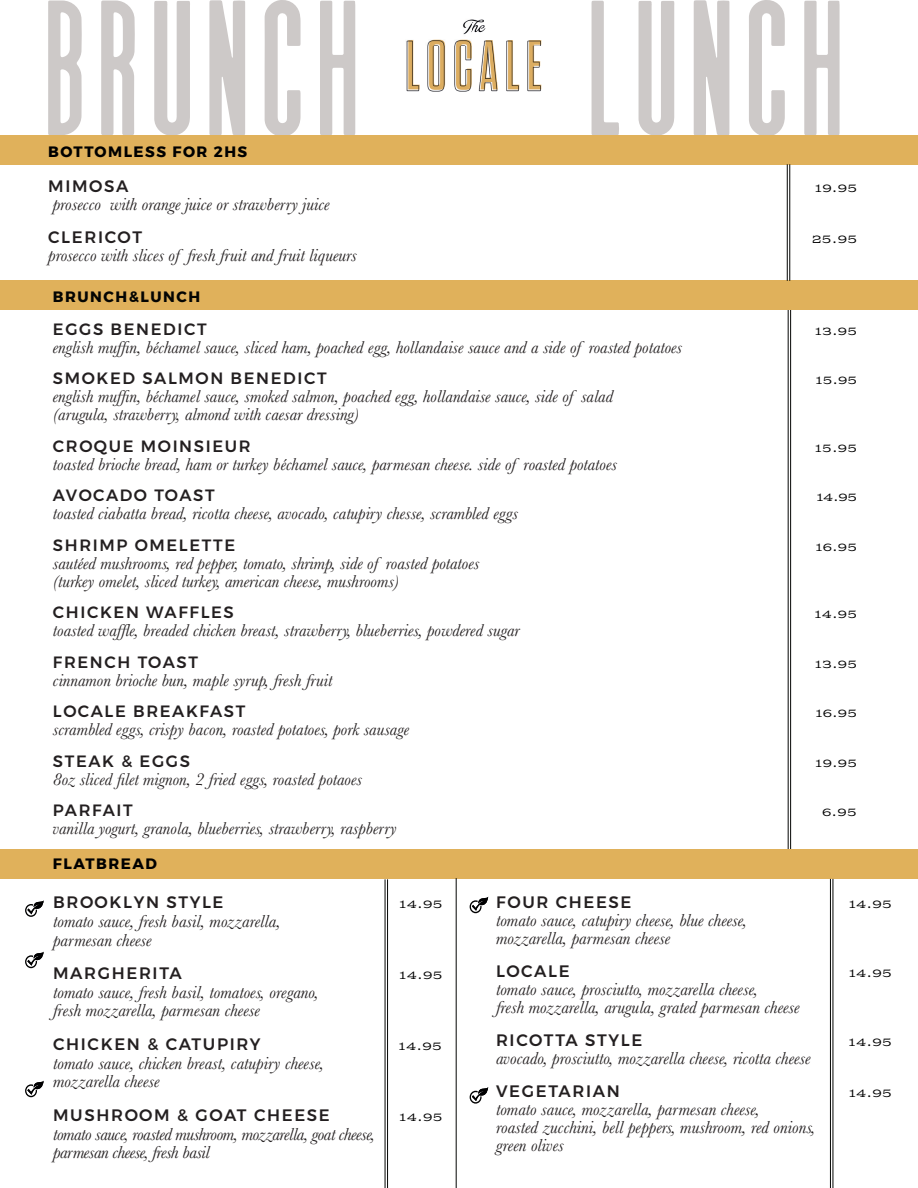
<style>
.page{position:relative;width:918px;height:1188px;background:#fff}
.page>*{position:absolute;margin:0;border:0;box-sizing:border-box;transform-origin:0 0}
.t1{font:195px "Wheat";letter-spacing:.025em;color:#cdc9c8}
.t2{font:italic 18px/18px "Baskerville";color:#231f20}
.t3{font:italic 18px/18.6px "Baskerville";letter-spacing:-.025em;color:#231f20}
.t4{font:italic 17.85px/18px "Baskerville";color:#231f20}
.t5{font:500 16.5px "Montserrat";letter-spacing:.1em;color:#231f20}
.t6{font:500 16.35px "Montserrat";letter-spacing:.1em;color:#231f20}
.t7{font:700 15px "Montserrat";letter-spacing:.1em;color:#000}
.t8{font:700 15px "Montserrat";letter-spacing:.1em;color:#040503}
.t9{font:10.5px "Columbia Titling Standard";letter-spacing:.09em;color:#000}
.t10{font:10.35px "Columbia Titling Standard";letter-spacing:.09em;color:#000}
</style>
<div class="page">
<hr style="left:790px;top:289px;width:1px;height:580px;background:#040503">
<hr style="left:788px;top:289px;width:1px;height:580px;background:#040503">
<div style="left:0;top:281px;width:918px;height:29px;background:#e0b15b"></div>
<img style="left:406px;top:19px;width:136px;height:73px">
<div style="left:0;top:135px;width:918px;height:29px;background:#e0b15b"></div>
<hr style="left:790px;top:164px;width:1px;height:117px;background:#040503">
<hr style="left:787px;top:164px;width:1px;height:117px;background:#040503">
<div style="left:0;top:849px;width:918px;height:29px;background:#e0b15b"></div>
<svg style="left:25px;top:900px;width:19px;height:17px"></svg>
<svg style="left:25px;top:951px;width:19px;height:17px"></svg>
<svg style="left:25px;top:1080px;width:19px;height:17px"></svg>
<svg style="left:470px;top:897px;width:18px;height:16px"></svg>
<svg style="left:470px;top:1087px;width:18px;height:17px"></svg>
<hr style="left:456px;top:878px;width:1px;height:310px;background:#040503">
<hr style="left:387px;top:879px;width:1px;height:309px;background:#040503">
<hr style="left:385px;top:879px;width:1px;height:309px;background:#040503">
<hr style="left:833px;top:879px;width:1px;height:309px;background:#040503">
<hr style="left:830px;top:879px;width:1px;height:309px;background:#040503">
<h1 class="t1" style="left:48px;top:-42px;width:808px">BRUNCH LUNCH</h1>
<p class="t7" style="left:48px;top:139px;width:201px">BOTTOMLESS FOR 2HS</p>
<p class="t5" style="left:48px;top:173px;width:82px">MIMOSA</p>
<p class="t9" style="left:815px;top:182px;width:43px">19.95</p>
<p class="t2" style="left:53px;top:195px;width:278px">prosecco with orange juice or strawberry juice</p>
<p class="t5" style="left:48px;top:224px;width:95px">CLERICOT</p>
<p class="t9" style="left:812px;top:233px;width:46px">25.95</p>
<p class="t2" style="left:48px;top:246px;width:310px">prosecco with slices of fresh fruit and fruit liqueurs</p>
<p class="t8" style="left:53px;top:285px;width:149px">BRUNCH&amp;LUNCH</p>
<p class="t6" style="left:53px;top:316px;width:155px">EGGS BENEDICT</p>
<p class="t10" style="left:815px;top:325px;width:43px">13.95</p>
<p class="t4" style="left:53px;top:338px;width:631px">english muffin, béchamel sauce, sliced ham, poached egg, hollandaise sauce and a side of roasted potatoes</p>
<p class="t6" style="left:53px;top:366px;width:275px">SMOKED SALMON BENEDICT</p>
<p class="t10" style="left:816px;top:375px;width:43px">15.95</p>
<p class="t4" style="left:53px;top:387px;width:562px">english muffin, béchamel sauce, smoked salmon, poached egg, hollandaise sauce, side of salad (arugula, strawberry, almond with caesar dressing)</p>
<p class="t6" style="left:53px;top:433px;width:199px">CROQUE MOINSIEUR</p>
<p class="t10" style="left:815px;top:442px;width:43px">15.95</p>
<p class="t4" style="left:53px;top:455px;width:566px">toasted brioche bread, ham or turkey béchamel sauce, parmesan cheese. side of roasted potatoes</p>
<p class="t6" style="left:53px;top:483px;width:163px">AVOCADO TOAST</p>
<p class="t10" style="left:817px;top:492px;width:42px">14.95</p>
<p class="t4" style="left:53px;top:504px;width:467px">toasted ciabatta bread, ricotta cheese, avocado, catupiry chesse, scrambled eggs</p>
<p class="t6" style="left:53px;top:532px;width:184px">SHRIMP OMELETTE</p>
<p class="t10" style="left:816px;top:541px;width:43px">16.95</p>
<p class="t4" style="left:53px;top:554px;width:428px">sautéed mushrooms, red pepper, tomato, shrimp, side of roasted potatoes (turkey omelet, sliced turkey, american cheese, mushrooms)</p>
<p class="t6" style="left:53px;top:600px;width:182px">CHICKEN WAFFLES</p>
<p class="t10" style="left:815px;top:609px;width:44px">14.95</p>
<p class="t4" style="left:53px;top:621px;width:468px">toasted waffle, breaded chicken breast, strawberry, blueberries, powdered sugar</p>
<p class="t6" style="left:53px;top:649px;width:147px">FRENCH TOAST</p>
<p class="t10" style="left:815px;top:658px;width:43px">13.95</p>
<p class="t4" style="left:53px;top:671px;width:281px">cinnamon brioche bun, maple syrup, fresh fruit</p>
<p class="t6" style="left:53px;top:699px;width:194px">LOCALE BREAKFAST</p>
<p class="t10" style="left:816px;top:708px;width:43px">16.95</p>
<p class="t4" style="left:53px;top:720px;width:358px">scrambled eggs, crispy bacon, roasted potatoes, pork sausage</p>
<p class="t6" style="left:53px;top:748px;width:139px">STEAK &amp; EGGS</p>
<p class="t10" style="left:816px;top:757px;width:43px">19.95</p>
<p class="t4" style="left:53px;top:770px;width:311px">8oz sliced filet mignon, 2 fried eggs, roasted potaoes</p>
<p class="t6" style="left:53px;top:798px;width:81px">PARFAIT</p>
<p class="t10" style="left:823px;top:807px;width:35px">6.95</p>
<p class="t4" style="left:53px;top:819px;width:345px">vanilla yogurt, granola, blueberries, strawberry, raspberry</p>
<p class="t7" style="left:53px;top:852px;width:106px">FLATBREAD</p>
<p class="t5" style="left:53px;top:890px;width:172px">BROOKLYN STYLE</p>
<p class="t9" style="left:400px;top:899px;width:44px">14.95</p>
<p class="t2" style="left:53px;top:912px;width:229px;line-height:18.6px">tomato sauce, fresh basil, mozzarella, parmesan cheese</p>
<p class="t5" style="left:53px;top:960px;width:130px">MARGHERITA</p>
<p class="t9" style="left:400px;top:969px;width:44px">14.95</p>
<p class="t2" style="left:53px;top:983px;width:267px;line-height:18.6px">tomato sauce, fresh basil, tomatoes, oregano, fresh mozzarella, parmesan cheese</p>
<p class="t5" style="left:53px;top:1031px;width:209px">CHICKEN &amp; CATUPIRY</p>
<p class="t9" style="left:399px;top:1040px;width:44px">14.95</p>
<p class="t2" style="left:53px;top:1054px;width:272px;line-height:18.6px">tomato sauce, chicken breast, catupiry cheese, mozzarella cheese</p>
<p class="t5" style="left:53px;top:1102px;width:278px">MUSHROOM &amp; GOAT CHEESE</p>
<p class="t9" style="left:400px;top:1111px;width:44px">14.95</p>
<p class="t3" style="left:53px;top:1124px;width:324px">tomato sauce, roasted mushroom, mozzarella, goat cheese, parmesan cheese, fresh basil</p>
<p class="t5" style="left:496px;top:890px;width:137px">FOUR CHEESE</p>
<p class="t9" style="left:849px;top:899px;width:44px">14.95</p>
<p class="t2" style="left:496px;top:911px;width:253px">tomato sauce, catupiry cheese, blue cheese, mozzarella, parmesan cheese</p>
<p class="t5" style="left:496px;top:959px;width:75px">LOCALE</p>
<p class="t9" style="left:849px;top:968px;width:44px">14.95</p>
<p class="t2" style="left:496px;top:980px;width:305px">tomato sauce, prosciutto, mozzarella cheese,<br>fresh mozzarella, arugula, grated parmesan cheese</p>
<p class="t5" style="left:496px;top:1028px;width:148px">RICOTTA STYLE</p>
<p class="t9" style="left:849px;top:1037px;width:44px">14.95</p>
<p class="t2" style="left:496px;top:1049px;width:316px">avocado, prosciutto, mozzarella cheese, ricotta cheese</p>
<p class="t5" style="left:496px;top:1079px;width:125px">VEGETARIAN</p>
<p class="t9" style="left:849px;top:1088px;width:44px">14.95</p>
<p class="t2" style="left:496px;top:1100px;width:321px">tomato sauce, mozzarella, parmesan cheese,<br>roasted zucchini, bell peppers, mushroom, red onions, green olives</p>
</div>
